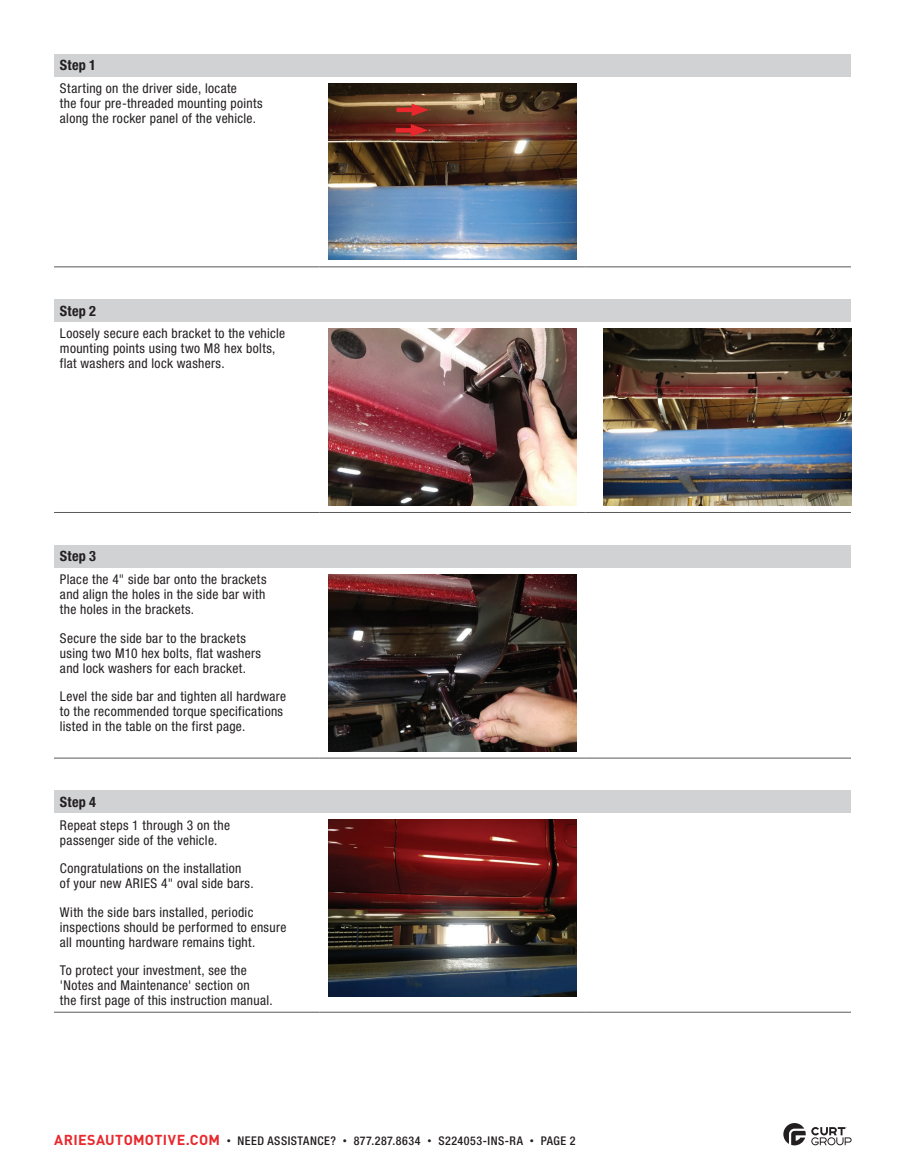
<style>
.page{position:relative;width:905px;height:1175px;background:#fff}
.page>*{position:absolute;margin:0;border:0;box-sizing:border-box;transform-origin:0 0}
.t1{font:700 condensed 14.25px "Helvetica Neue LT Std";letter-spacing:.015em;color:#231f20}
.t2{font:condensed 13.5px/15px "Helvetica Neue LT Std";letter-spacing:.025em;color:#231f20}
.t3{font:500 condensed 12px "Helvetica Neue LT Std";letter-spacing:.045em;color:#231f20}
.s1{font-family:"DINOT";font-weight:700;font-stretch:normal;font-size:14.25px;color:#e9282d}
.s2{font-family:"DINOT";font-weight:400;font-stretch:normal;font-size:9px}
</style>
<div class="page">
<svg style="left:783px;top:1123px;width:68px;height:22px"></svg>
<div style="left:54px;top:54px;width:796px;height:22px;background:#d1d2d4"></div>
<hr style="left:54px;top:266px;width:266px;height:1px;background:#57585a">
<hr style="left:320px;top:266px;width:265px;height:1px;background:#57585a">
<hr style="left:585px;top:266px;width:265px;height:1px;background:#57585a">
<img style="left:329px;top:83px;width:247px;height:177px">
<div style="left:54px;top:791px;width:796px;height:22px;background:#d1d2d4"></div>
<hr style="left:54px;top:1011px;width:266px;height:1px;background:#57585a">
<hr style="left:320px;top:1011px;width:265px;height:1px;background:#57585a">
<hr style="left:585px;top:1011px;width:265px;height:1px;background:#57585a">
<img style="left:329px;top:820px;width:247px;height:176px">
<div style="left:54px;top:300px;width:796px;height:22px;background:#d1d2d4"></div>
<hr style="left:54px;top:512px;width:266px;height:1px;background:#57585a">
<hr style="left:320px;top:512px;width:265px;height:1px;background:#57585a">
<hr style="left:585px;top:512px;width:265px;height:1px;background:#57585a">
<img style="left:329px;top:329px;width:247px;height:176px">
<img style="left:603px;top:329px;width:248px;height:176px">
<div style="left:54px;top:545px;width:796px;height:22px;background:#d1d2d4"></div>
<hr style="left:54px;top:757px;width:266px;height:1px;background:#57585a">
<hr style="left:320px;top:757px;width:265px;height:1px;background:#57585a">
<hr style="left:585px;top:757px;width:265px;height:1px;background:#57585a">
<img style="left:329px;top:574px;width:247px;height:177px">
<hr style="left:396px;top:108px;width:22px;height:4px;background:#e9282d">
<svg style="left:411px;top:104px;width:18px;height:12px"></svg>
<div style="left:395px;top:128px;width:22px;height:5px;background:#e9282d"></div>
<svg style="left:411px;top:124px;width:17px;height:13px"></svg>
<p class="t1" style="left:60px;top:56px;width:38px">Step 1</p>
<p class="t2" style="left:60px;top:80px;width:204px">Starting on the driver side, locate<br>the four pre-threaded mounting points along the rocker panel of the vehicle.</p>
<p class="t1" style="left:60px;top:302px;width:38px">Step 2</p>
<p class="t2" style="left:60px;top:326px;width:227px">Loosely secure each bracket to the vehicle mounting points using two M8 hex bolts, flat washers and lock washers.</p>
<p class="t1" style="left:60px;top:547px;width:38px">Step 3</p>
<p class="t2" style="left:60px;top:571px;width:208px;text-align:justify">Place the 4" side bar onto the brackets and align the holes in the side bar with the holes in the brackets.</p>
<p class="t2" style="left:60px;top:630px;width:203px">Secure the side bar to the brackets using two M10 hex bolts, flat washers and lock washers for each bracket.</p>
<p class="t2" style="left:60px;top:688px;width:228px">Level the side bar and tighten all hardware to the recommended torque specifications listed in the table on the first page.</p>
<p class="t1" style="left:60px;top:793px;width:38px">Step 4</p>
<p class="t2" style="left:60px;top:817px;width:171px">Repeat steps 1 through 3 on the passenger side of the vehicle.</p>
<p class="t2" style="left:60px;top:860px;width:195px">Congratulations on the installation of your new ARIES 4" oval side bars.</p>
<p class="t2" style="left:60px;top:904px;width:228px">With the side bars installed, periodic inspections should be performed to ensure all mounting hardware remains tight.</p>
<p class="t2" style="left:60px;top:962px;width:214px">To protect your investment, see the 'Notes and Maintenance' section on<br>the first page of this instruction manual.</p>
<p class="t3" style="left:54px;top:1133px;width:522px"><span class="s1">ARIESAUTOMOTIVE.COM</span> <span class="s2">•</span> NEED ASSISTANCE? <span class="s2">•</span> 877.287.8634 <span class="s2">•</span> S224053-INS-RA <span class="s2">•</span> PAGE 2</p>
</div>
